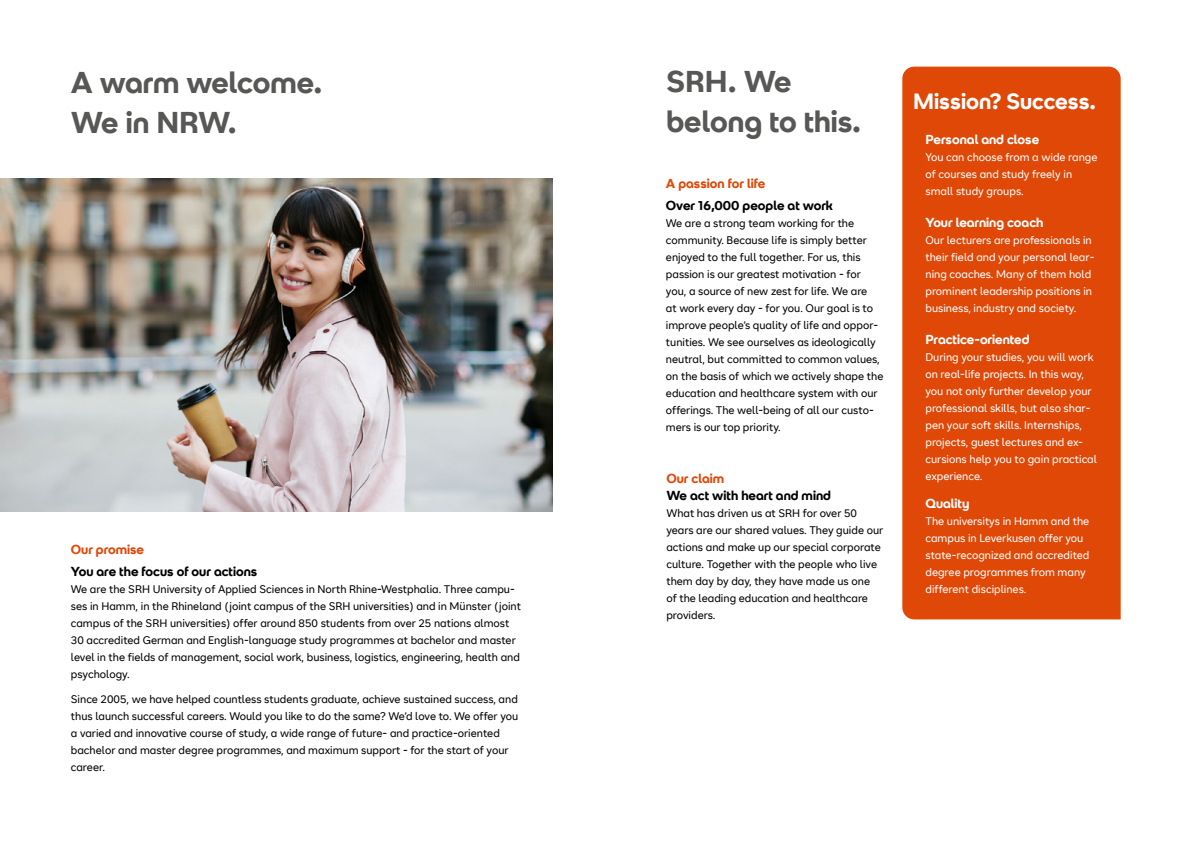
<style>
.page{position:relative;width:1191px;height:842px;background:#fff}
.page>*{position:absolute;margin:0;border:0;box-sizing:border-box;transform-origin:0 0}
.t1{font:700 30px/40px "SRH Headline";color:#575756}
.t2{font:700 22px "SRH Headline";color:#fff}
.t3{font:700 13px "SRH Headline";color:#000}
.t4{font:700 13px "SRH Headline";color:#fff}
.t5{font:700 13px "SRH Headline";color:#df4807}
.t6{font:11px/17px "SRH Text";color:#000}
.t7{font:11px/17px "SRH Text";color:#fff}
</style>
<div class="page">
<img style="left:0;top:179px;width:553px;height:333px">
<div style="left:902px;top:67px;width:218px;height:552px;background:#df4807"></div>
<h1 class="t1" style="left:71px;top:62px;width:253px">A warm welcome.<br>We in NRW.</h1>
<p class="t5" style="left:71px;top:542px;width:75px">Our promise</p>
<p class="t3" style="left:71px;top:563px;width:188px">You are the focus of our actions</p>
<p class="t6" style="left:71px;top:580px;width:451px">We are the SRH University of Applied Sciences in North Rhine-Westphalia. Three campu&shy;ses in Hamm, in the Rhineland (joint campus of the SRH universities) and in Münster (joint campus of the SRH universities) offer around 850 students from over 25 nations almost 30 accredited German and English-language study programmes at bachelor and master level in the fields of management, social work, business, logistics, engineering, health and psychology.</p>
<p class="t6" style="left:71px;top:691px;width:449px">Since 2005, we have helped countless students graduate, achieve sustained success, and thus launch successful careers. Would you like to do the same? We‘d love to. We offer you a varied and innovative course of study, a wide range of future- and practice-oriented bachelor and master degree programmes, and maximum support - for the start of your career.</p>
<h1 class="t1" style="left:666px;top:62px;width:196px">SRH. We belong to this.</h1>
<p class="t5" style="left:666px;top:176px;width:101px">A passion for life</p>
<p class="t3" style="left:666px;top:197px;width:169px">Over 16,000 people at work</p>
<p class="t6" style="left:666px;top:214px;width:219px">We are a strong team working for the community. Because life is simply better enjoyed to the full together. For us, this passion is our greatest motivation - for you, a source of new zest for life. We are<br>at work every day - for you. Our goal is to improve people‘s quality of life and oppor&shy;tunities. We see ourselves as ideologically neutral, but committed to common values, on the basis of which we actively shape the education and healthcare system with our offerings. The well-being of all our custo&shy;mers is our top priority.</p>
<p class="t5" style="left:666px;top:471px;width:59px">Our claim</p>
<p class="t3" style="left:666px;top:488px;width:166px">We act with heart and mind</p>
<p class="t6" style="left:666px;top:505px;width:218px">What has driven us at SRH for over 50 years are our shared values. They guide our actions and make up our special corporate culture. Together with the people who live them day by day, they have made us one<br>of the leading education and healthcare providers.</p>
<h2 class="t2" style="left:913px;top:88px;width:184px">Mission? Success.</h2>
<p class="t4" style="left:925px;top:132px;width:115px">Personal and close</p>
<p class="t7" style="left:925px;top:149px;width:174px">You can choose from a wide range of courses and study freely in small study groups.</p>
<p class="t4" style="left:925px;top:215px;width:119px">Your learning coach</p>
<p class="t7" style="left:925px;top:232px;width:170px">Our lecturers are professionals in their field and your personal lear&shy;ning coaches. Many of them hold prominent leadership positions in business, industry and society.</p>
<p class="t4" style="left:925px;top:332px;width:106px">Practice-oriented</p>
<p class="t7" style="left:925px;top:349px;width:173px">During your studies, you will work on real-life projects. In this way, you not only further develop your professional skills, but also shar&shy;pen your soft skills. Internships, projects, guest lectures and ex&shy;cursions help you to gain practical experience.</p>
<p class="t4" style="left:925px;top:496px;width:45px">Quality</p>
<p class="t7" style="left:925px;top:513px;width:165px">The universitys in Hamm and the campus in Leverkusen offer you state-recognized and accredited degree programmes from many different disciplines.</p>
</div>
